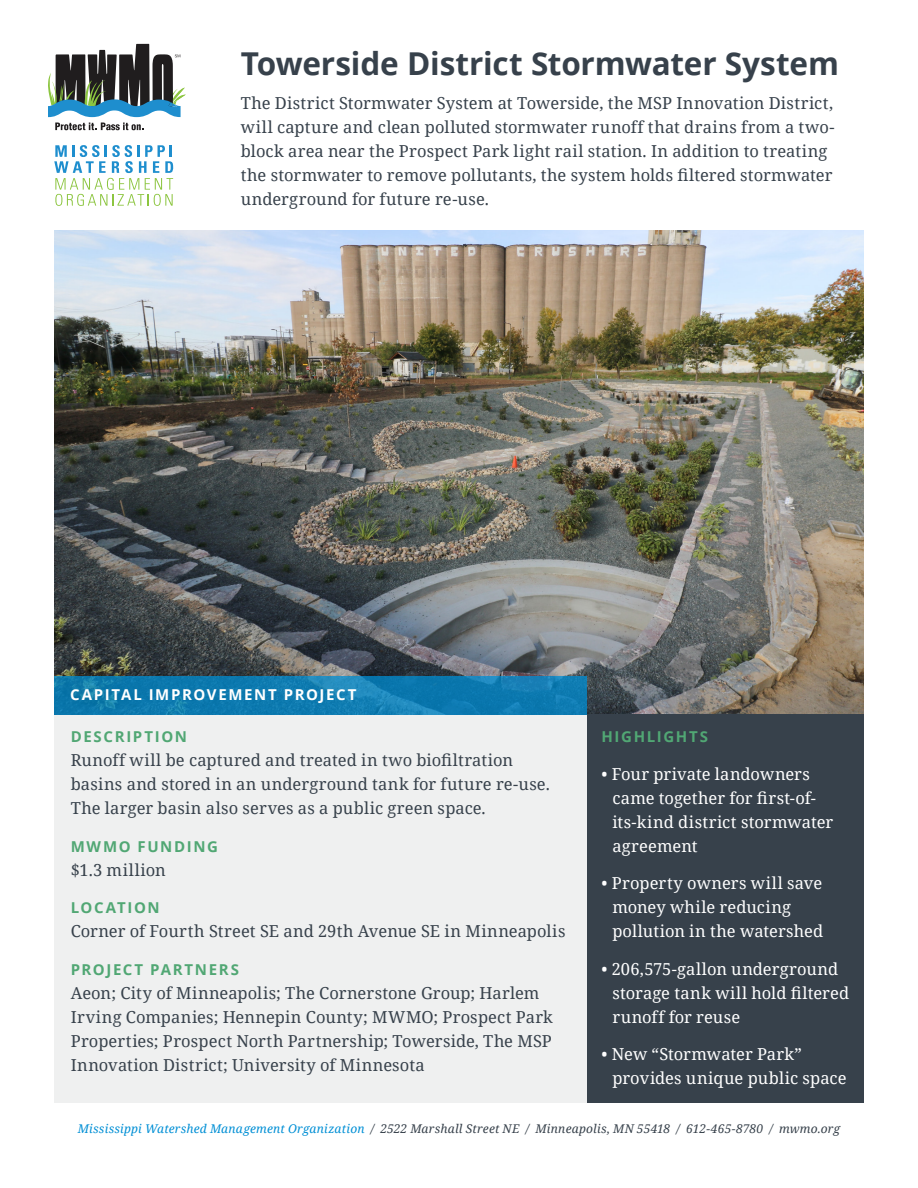
<style>
.page{position:relative;width:918px;height:1188px;background:#fff}
.page>*{position:absolute;margin:0;border:0;box-sizing:border-box;transform-origin:0 0}
.t1{font:700 31.5px "Open Sans";letter-spacing:-.005em;color:#37414b}
.Body_Copy{font:16.5px/24px "Noto Serif";letter-spacing:.005em;color:#37414b}
.Fact_Sheet_Intro{font:16.5px/24px "Noto Serif";letter-spacing:.005em;color:#37414b}
.Bulleted_List__REVER{font:16.5px/24px "Noto Serif";letter-spacing:.005em;color:#fff}
.Body_Copy-2{font:16.5px "Noto Serif";letter-spacing:.04em;color:#37414b}
.Body_Copy-3{font:700 15px "Open Sans";letter-spacing:.11em;color:#51a774}
.t2{font:700 15px "Open Sans";letter-spacing:.105em;color:#fff}
.t3{font:italic 12px "Noto Serif";letter-spacing:.015em;color:#37414b}
.s1{color:#008fd5}
</style>
<div class="page">
<div style="left:55px;top:715px;width:539px;height:388px;background:#eff0f0"></div>
<svg style="left:54px;top:145px;width:119px;height:61px"></svg>
<svg style="left:55px;top:123px;width:89px;height:7px"></svg>
<svg style="left:48px;top:44px;width:138px;height:73px"></svg>
<img style="left:55px;top:230px;width:808px;height:485px">
<div style="left:587px;top:715px;width:277px;height:388px;background:#37414b"></div>
<svg style="left:55px;top:677px;width:532px;height:38px;background:#0f7bb0"></svg>
<p class="t1" style="left:241px;top:41px;width:600px">Towerside District Stormwater System</p>
<p class="Fact_Sheet_Intro" style="left:241px;top:90px;width:595px">The District Stormwater System at Towerside, the MSP Innovation District, will capture and clean polluted stormwater runoff that drains from a two&shy;block area near the Prospect Park light rail station. In addition to treating the stormwater to remove pollutants, the system holds filtered stormwater underground for future re-use.</p>
<p class="t2" style="left:70px;top:684px;width:288px">CAPITAL IMPROVEMENT PROJECT</p>
<p class="Body_Copy-3" style="left:71px;top:726px;width:118px">DESCRIPTION</p>
<p class="Body_Copy" style="left:71px;top:748px;width:481px">Runoff will be captured and treated in two biofiltration basins and stored in an underground tank for future re-use.<br>The larger basin also serves as a public green space.</p>
<p class="Body_Copy-3" style="left:71px;top:836px;width:149px">MWMO FUNDING</p>
<p class="Body_Copy-2" style="left:71px;top:858px;width:97px">$1.3 million</p>
<p class="Body_Copy-3" style="left:71px;top:897px;width:91px">LOCATION</p>
<p class="Body_Copy" style="left:71px;top:919px;width:496px">Corner of Fourth Street SE and 29th Avenue SE in Minneapolis</p>
<p class="Body_Copy-3" style="left:71px;top:959px;width:170px">PROJECT PARTNERS</p>
<p class="Body_Copy" style="left:71px;top:980px;width:484px">Aeon; City of Minneapolis; The Cornerstone Group; Harlem Irving Companies; Hennepin County; MWMO; Prospect Park Properties; Prospect North Partnership; Towerside, The MSP Innovation District; University of Minnesota</p>
<p class="Body_Copy-3" style="left:602px;top:726px;width:108px">HIGHLIGHTS</p>
<p class="Bulleted_List__REVER" style="left:612px;top:761px;width:223px;text-indent:-11px">• Four private landowners came together for first-of&shy;its-kind district stormwater agreement</p>
<p class="Bulleted_List__REVER" style="left:612px;top:871px;width:212px;text-indent:-11px">• Property owners will save money while reducing pollution in the watershed</p>
<p class="Bulleted_List__REVER" style="left:612px;top:956px;width:238px;text-indent:-11px">• 206,575-gallon underground storage tank will hold filtered runoff for reuse</p>
<p class="Bulleted_List__REVER" style="left:612px;top:1042px;width:236px;text-indent:-11px">• New “Stormwater Park” provides unique public space</p>
<p class="t3" style="left:78px;top:1121px;width:764px"><span class="s1">Mississippi Watershed Management Organization</span> / 2522 Marshall Street NE / Minneapolis, MN 55418 / 612-465-8780 / mwmo.org</p>
</div>
